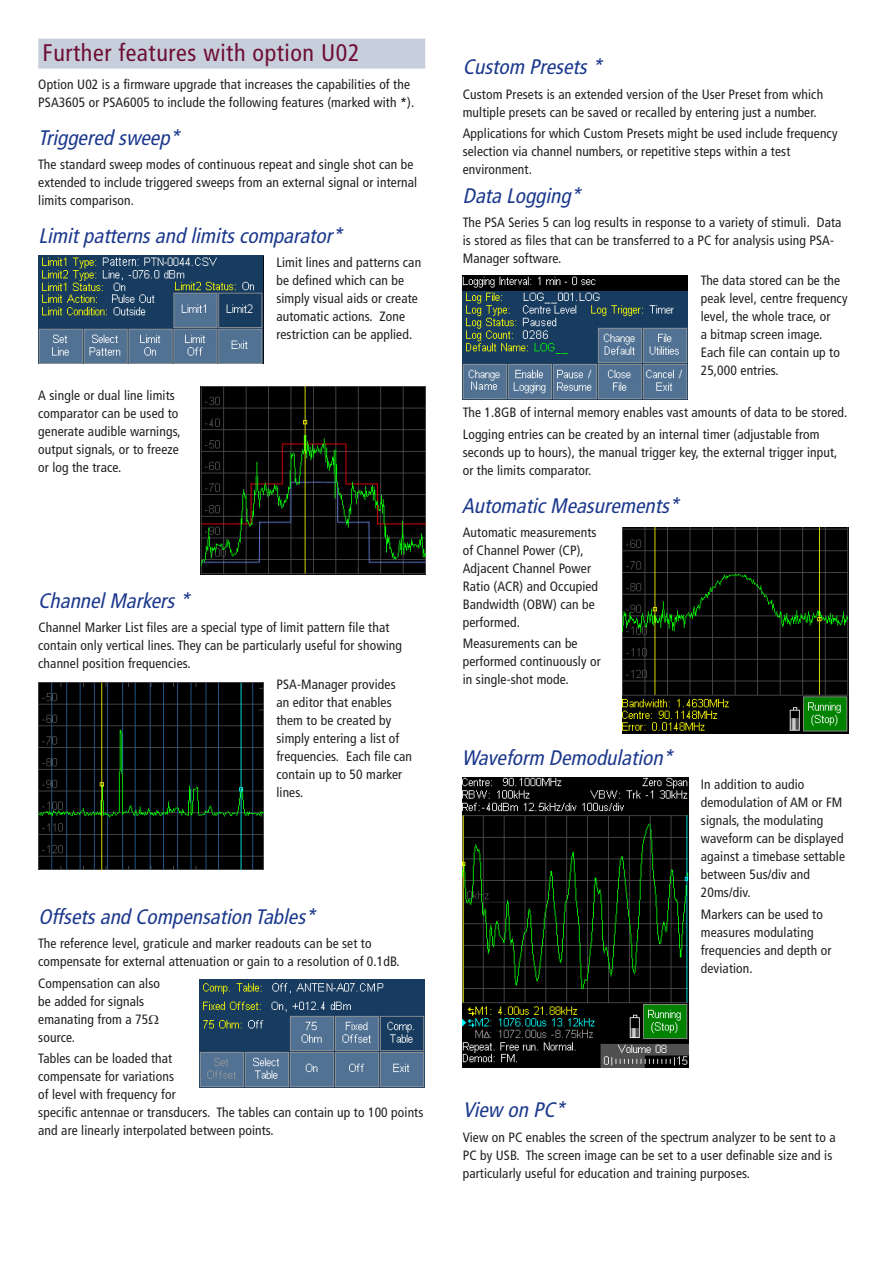
<style>
.page{position:relative;width:893px;height:1263px;background:#fff}
.page>*{position:absolute;margin:0;border:0;box-sizing:border-box;transform-origin:0 0}
.Body_Head_5{font:condensed 24px "Frutiger";letter-spacing:.025em;color:#6e0f35}
.Body_Head_2{font:italic condensed 21px "Frutiger";color:#1b388c}
.Body_Text_1{font:condensed 13.5px/18px "Frutiger";letter-spacing:.01em;color:#231f20}
.s1{font-family:"Frutiger LT Std";font-weight:700}
</style>
<div class="page">
<div style="left:38px;top:39px;width:387px;height:30px;background:#c8cfdc"></div>
<img style="left:38px;top:255px;width:226px;height:108px">
<img style="left:200px;top:387px;width:226px;height:188px">
<img style="left:38px;top:682px;width:226px;height:187px">
<img style="left:199px;top:979px;width:225px;height:108px">
<img style="left:463px;top:275px;width:225px;height:124px">
<img style="left:623px;top:528px;width:225px;height:205px">
<img style="left:463px;top:777px;width:225px;height:290px">
<p class="Body_Head_5" style="left:43px;top:38px;width:319px">Further features with option U02</p>
<p class="Body_Text_1" style="left:38px;top:76px;width:378px">Option U02 is a firmware upgrade that increases the capabilities of the<br>PSA3605 or PSA6005 to include the following features (marked with <span class="s1">*</span>).</p>
<p class="Body_Head_2" style="left:38px;top:125px;width:149px">Triggered sweep*</p>
<p class="Body_Text_1" style="left:38px;top:156px;width:380px">The standard sweep modes of continuous repeat and single shot can be extended to include triggered sweeps from an external signal or internal limits comparison.</p>
<p class="Body_Head_2" style="left:38px;top:223px;width:311px">Limitpatternsand limitscomparator*</p>
<p class="Body_Text_1" style="left:276px;top:254px;width:146px">Limit lines and patterns can be defined which can be simply visual aids or create automatic actions. Zone restriction can be applied.</p>
<p class="Body_Text_1" style="left:38px;top:386px;width:144px">A single or dual line limits comparator can be used to generate audible warnings, output signals, or to freeze or log the trace.</p>
<p class="Body_Head_2" style="left:38px;top:588px;width:159px">ChannelMarkers*</p>
<p class="Body_Text_1" style="left:38px;top:618px;width:365px">Channel Marker List files are a special type of limit pattern file that contain only vertical lines. They can be particularly useful for showing channel position frequencies.</p>
<p class="Body_Text_1" style="left:276px;top:676px;width:137px">PSA-Manager provides<br>an editor that enables them to be created by simply entering a list of frequencies. Each file can contain up to 50 marker lines.</p>
<p class="Body_Head_2" style="left:38px;top:904px;width:284px">Offsetsand Compensation Tables*</p>
<p class="Body_Text_1" style="left:38px;top:935px;width:363px">The reference level, graticule and marker readouts can be set to compensate for external attenuation or gain to a resolution of 0.1dB.</p>
<p class="Body_Text_1" style="left:38px;top:974px;width:123px">Compensation can also be added for signals emanating from a 75 source.</p>
<p class="Body_Text_1" style="left:38px;top:1050px;width:387px">Tables can be loaded that<br>compensate for variations<br>of level with frequency for<br>specific antennae or transducers. The tables can contain up to 100 points and are linearly interpolated between points.</p>
<p class="Body_Head_2" style="left:463px;top:55px;width:146px">Custom Presets*</p>
<p class="Body_Text_1" style="left:463px;top:85px;width:362px">Custom Presets is an extended version of the User Preset from which multiple presets can be saved or recalled by entering just a number.</p>
<p class="Body_Text_1" style="left:463px;top:125px;width:376px">Applications for which Custom Presets might be used include frequency selection via channel numbers, or repetitive steps within a test environment.</p>
<p class="Body_Head_2" style="left:463px;top:183px;width:125px">Data Logging*</p>
<p class="Body_Text_1" style="left:463px;top:214px;width:380px">The PSA Series 5 can log results in response to a variety of stimuli. Data is stored as files that can be transferred to a PC for analysis using PSA-<br>Manager software.</p>
<p class="Body_Text_1" style="left:701px;top:271px;width:148px">The data stored can be the peak level, centre frequency level, the whole trace, or<br>a bitmap screen image.<br>Each file can contain up to<br>25,000 entries.</p>
<p class="Body_Text_1" style="left:463px;top:404px;width:386px">The 1.8GB of internal memory enables vast amounts of data to be stored.</p>
<p class="Body_Text_1" style="left:463px;top:425px;width:376px">Logging entries can be created by an internal timer (adjustable from seconds up to hours), the manual trigger key, the external trigger input, or the limits comparator.</p>
<p class="Body_Head_2" style="left:462px;top:493px;width:224px">AutomaticMeasurements*</p>
<p class="Body_Text_1" style="left:463px;top:523px;width:137px">Automatic measurements of Channel Power (CP),<br>Adjacent Channel Power<br>Ratio (ACR) and Occupied<br>Bandwidth (OBW) can be performed.</p>
<p class="Body_Text_1" style="left:463px;top:635px;width:139px">Measurements can be performed continuously or in single-shot mode.</p>
<p class="Body_Head_2" style="left:462px;top:745px;width:218px">Waveform Demodulation*</p>
<p class="Body_Text_1" style="left:701px;top:775px;width:146px">In addition to audio demodulation of AM or FM signals, the modulating waveform can be displayed against a timebase settable between 5us/div and<br>20ms/div.</p>
<p class="Body_Text_1" style="left:701px;top:905px;width:132px">Markers can be used to measures modulating frequencies and depth or deviation.</p>
<p class="Body_Head_2" style="left:463px;top:1098px;width:109px">View on PC*</p>
<p class="Body_Text_1" style="left:463px;top:1128px;width:374px">View on PC enables the screen of the spectrum analyzer to be sent to a<br>PC by USB. The screen image can be set to a user definable size and is particularly useful for education and training purposes.</p>
</div>
